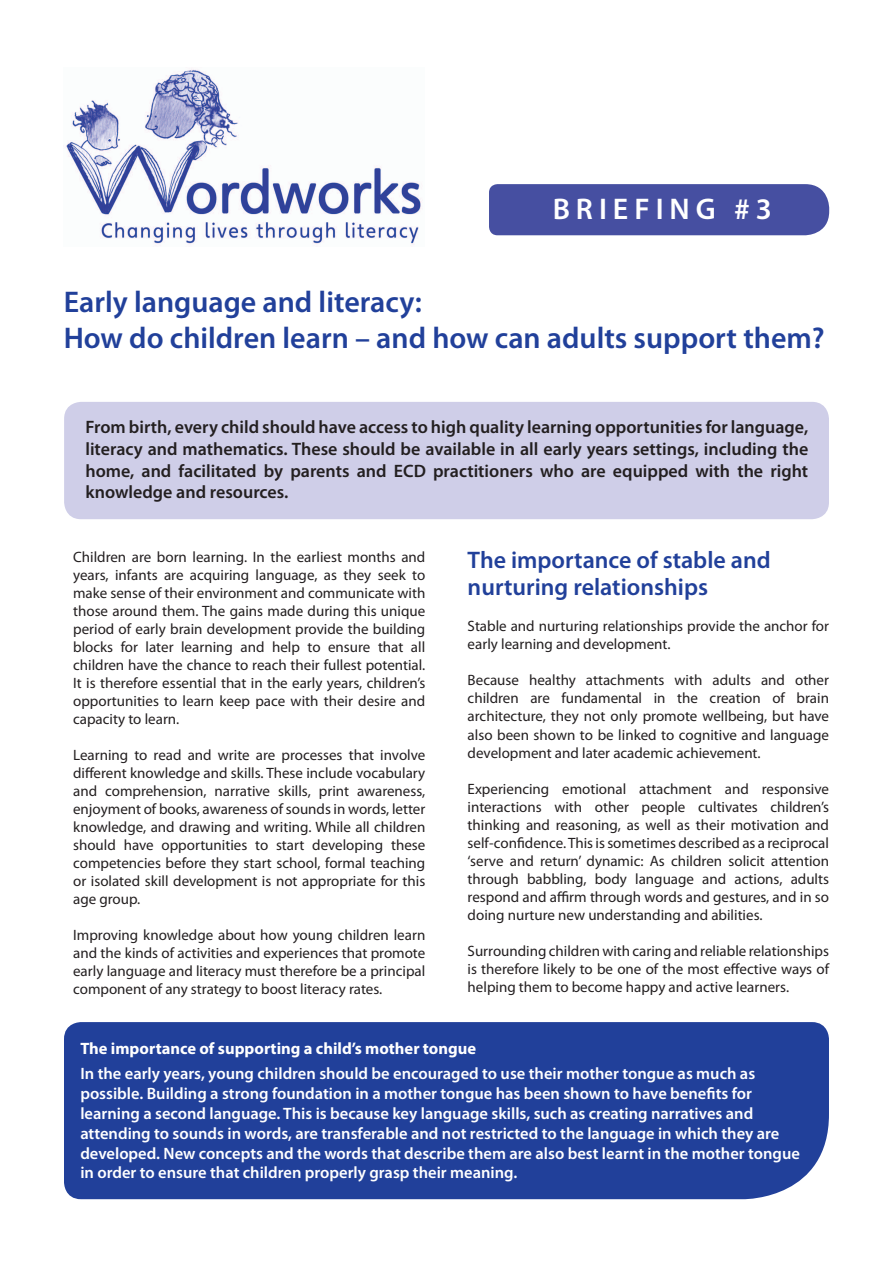
<style>
.page{position:relative;width:893px;height:1263px;background:#fff}
.page>*{position:absolute;margin:0;border:0;box-sizing:border-box;transform-origin:0 0}
.t1{font:600 30px/36px "Myriad Pro";color:#21409a}
.t2{font:600 30px "Myriad Pro";letter-spacing:.2em;color:#fff}
.t3{font:600 24px/27px "Myriad Pro";color:#21409a}
.t4{font:600 18px/21.6px "Myriad Pro";color:#231f20;text-align:justify}
.t5{font:600 16.5px/19.8px "Myriad Pro";color:#fff}
.t6{font:700 16.5px "Myriad Pro";color:#fff}
.t7{font:15px/18px "Myriad Pro";color:#231f20;text-align:justify}
</style>
<div class="page">
<div style="left:64px;top:1022px;width:765px;height:178px;background:#21409a"></div>
<div style="left:64px;top:402px;width:765px;height:117px;background:#cfcee8;border-radius:17px"></div>
<div style="left:489px;top:184px;width:340px;height:51px;background:#464fa1"></div>
<img style="left:66px;top:69px;width:356px;height:177px">
<h1 class="t2" style="left:553px;top:190px;width:221px">BRIEFING #3</h1>
<h1 class="t1" style="left:64px;top:284px;width:762px">Early language and literacy:<br>How do children learn – and how can adults support them?</h1>
<p class="t4" style="left:85px;top:416px;width:724px">From birth, every child should have access to high quality learning opportunities for language, literacy and mathematics. These should be available in all early years settings, including the home, and facilitated by parents and ECD practitioners who are equipped with the right knowledge and resources.</p>
<p class="t7" style="left:73px;top:547px;width:354px">Children are born learning. In the earliest months and years, infants are acquiring language, as they seek to make sense of their environment and communicate with those around them. The gains made during this unique period of early brain development provide the building blocks for later learning and help to ensure that all children have the chance to reach their fullest potential.<br>It is therefore essential that in the early years, children’s opportunities to learn keep pace with their desire and capacity to learn.</p>
<p class="t7" style="left:73px;top:745px;width:354px">Learning to read and write are processes that involve different knowledge and skills. These include vocabulary and comprehension, narrative skills, print awareness, enjoyment of books, awareness of sounds in words, letter knowledge, and drawing and writing. While all children should have opportunities to start developing these competencies before they start school, formal teaching or isolated skill development is not appropriate for this age group.</p>
<p class="t7" style="left:73px;top:925px;width:354px">Improving knowledge about how young children learn and the kinds of activities and experiences that promote early language and literacy must therefore be a principal component of any strategy to boost literacy rates.</p>
<h2 class="t3" style="left:468px;top:546px;width:305px">The importance of stable and nurturing relationships</h2>
<p class="t7" style="left:468px;top:617px;width:363px">Stable and nurturing relationships provide the anchor for early learning and development.</p>
<p class="t7" style="left:468px;top:671px;width:363px">Because healthy attachments with adults and other children are fundamental in the creation of brain architecture, they not only promote wellbeing, but have also been shown to be linked to cognitive and language development and later academic achievement.</p>
<p class="t7" style="left:468px;top:779px;width:363px">Experiencing emotional attachment and responsive interactions with other people cultivates children’s thinking and reasoning, as well as their motivation and self-confidence. This is sometimes described as a reciprocal ‘serve and return’ dynamic: As children solicit attention through babbling, body language and actions, adults respond and affirm through words and gestures, and in so doing nurture new understanding and abilities.</p>
<p class="t7" style="left:468px;top:941px;width:363px">Surrounding children with caring and reliable relationships is therefore likely to be one of the most effective ways of helping them to become happy and active learners.</p>
<p class="t6" style="left:80px;top:1038px;width:397px">The importance of supporting a child’s mother tongue</p>
<p class="t5" style="left:80px;top:1063px;width:721px">In the early years, young children should be encouraged to use their mother tongue as much as possible. Building a strong foundation in a mother tongue has been shown to have benefits for learning a second language. This is because key language skills, such as creating narratives and attending to sounds in words, are transferable and not restricted to the language in which they are developed. New concepts and the words that describe them are also best learnt in the mother tongue in order to ensure that children properly grasp their meaning.</p>
</div>
